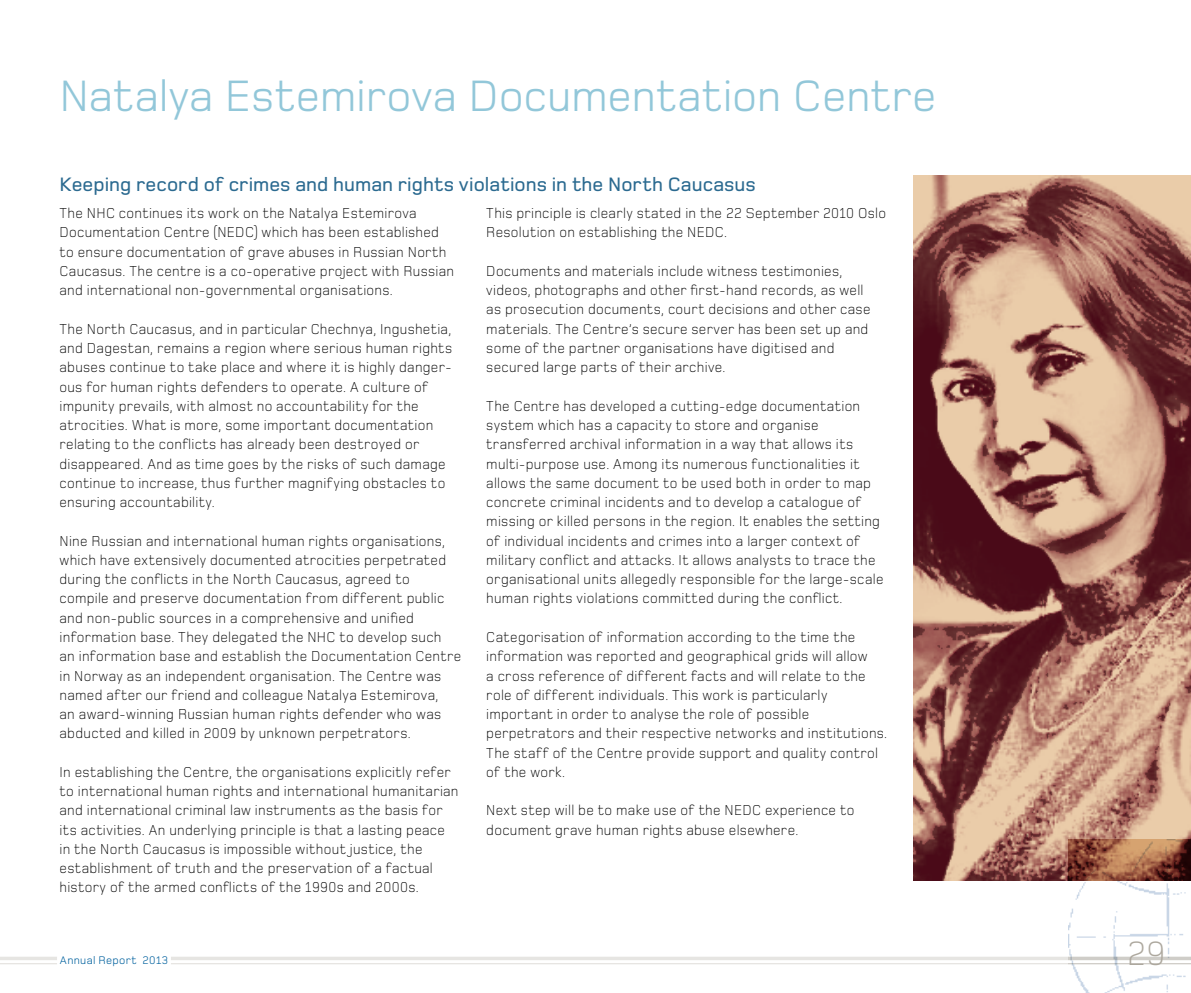
<style>
.page{position:relative;width:1191px;height:993px;background:#fff}
.page>*{position:absolute;margin:0;border:0;box-sizing:border-box;transform-origin:0 0}
.t1{font:45.5px "Foundry Monoline";letter-spacing:-.005em;color:#92c7d9}
.t2{font:300 35px "Foundry Monoline";color:#ada89e}
.t3{font:500 20.12px "Foundry Monoline";color:#2b6a90}
.t4{font:300 14.88px/19.2px "Foundry Monoline";letter-spacing:.02em;color:#000;scale:.95 1}
.t5{font:11.38px "Foundry Monoline";letter-spacing:.025em;color:#00619e}
.s1{color:#fff}
</style>
<div class="page">
<img style="left:913px;top:175px;width:278px;height:705px">
<hr style="left:0;top:956px;width:1191px;height:3px;background:#ada89e">
<hr style="left:0;top:962px;width:1191px;height:1px;background:#ada89e">
<div style="left:57px;top:954px;width:114px;height:12px;background:#fff"></div>
<img style="left:1068px;top:838px;width:123px;height:154px">
<h1 class="t1" style="left:60px;top:72px;width:878px">Natalya Estemirova Documentation Centre</h1>
<h3 class="t3" style="left:60px;top:174px;width:698px">Keeping record of crimes and human rights violations in the North Caucasus</h3>
<p class="t4" style="left:60px;top:203px;width:417px">The NHC continues its work on the Natalya Estemirova Documentation Centre (NEDC) which has been established to ensure documentation of grave abuses in Russian North Caucasus. The centre is a co-operative project with Russian and international non-governmental organisations.</p>
<p class="t4" style="left:60px;top:319px;width:415px">The North Caucasus, and in particular Chechnya, Ingushetia, and Dagestan, remains a region where serious human rights abuses continue to take place and where it is highly danger&shy;ous for human rights defenders to operate. A culture of impunity prevails, with almost no accountability for the atrocities. What is more, some important documentation relating to the conflicts has already been destroyed or disappeared. And as time goes by the risks of such damage continue to increase, thus further magnifying obstacles to ensuring accountability.</p>
<p class="t4" style="left:60px;top:531px;width:424px">Nine Russian and international human rights organisations, which have extensively documented atrocities perpetrated during the conflicts in the North Caucasus, agreed to compile and preserve documentation from different public and non-public sources in a comprehensive and unified information base. They delegated the NHC to develop such<br>an information base and establish the Documentation Centre in Norway as an independent organisation. The Centre was named after our friend and colleague Natalya Estemirova,<br>an award-winning Russian human rights defender who was abducted and killed in 2009 by unknown perpetrators.</p>
<p class="t4" style="left:60px;top:762px;width:421px">In establishing the Centre, the organisations explicitly refer to international human rights and international humanitarian and international criminal law instruments as the basis for its activities. An underlying principle is that a lasting peace in the North Caucasus is impossible without justice, the establishment of truth and the preservation of a factual history of the armed conflicts of the 1990s and 2000s.</p>
<p class="t4" style="left:486px;top:203px;width:422px">This principle is clearly stated in the 22 September 2010 Oslo<br>Resolution on establishing the NEDC.</p>
<p class="t4" style="left:486px;top:261px;width:406px">Documents and materials include witness testimonies, videos, photographs and other first-hand records, as well as prosecution documents, court decisions and other case materials. The Centre’s secure server has been set up and some of the partner organisations have digitised and secured large parts of their archive.</p>
<p class="t4" style="left:486px;top:396px;width:419px">The Centre has developed a cutting-edge documentation system which has a capacity to store and organise transferred archival information in a way that allows its multi-purpose use. Among its numerous functionalities it allows the same document to be used both in order to map concrete criminal incidents and to develop a catalogue of missing or killed persons in the region. It enables the setting of individual incidents and crimes into a larger context of military conflict and attacks. It allows analysts to trace the organisational units allegedly responsible for the large-scale human rights violations committed during the conflict.</p>
<p class="t4" style="left:486px;top:627px;width:423px">Categorisation of information according to the time the information was reported and geographical grids will allow<br>a cross reference of different facts and will relate to the role of different individuals. This work is particularly important in order to analyse the role of possible perpetrators and their respective networks and institutions.<br>The staff of the Centre provide support and quality control of the work.</p>
<p class="t4" style="left:486px;top:800px;width:389px">Next step will be to make use of the NEDC experience to document grave human rights abuse elsewhere.</p>
<p class="t5" style="left:60px;top:954px;width:112px">Annual Report 2013<span class="s1">.</span></p>
<h2 class="t2" style="left:1127px;top:934px;width:40px">29</h2>
</div>
